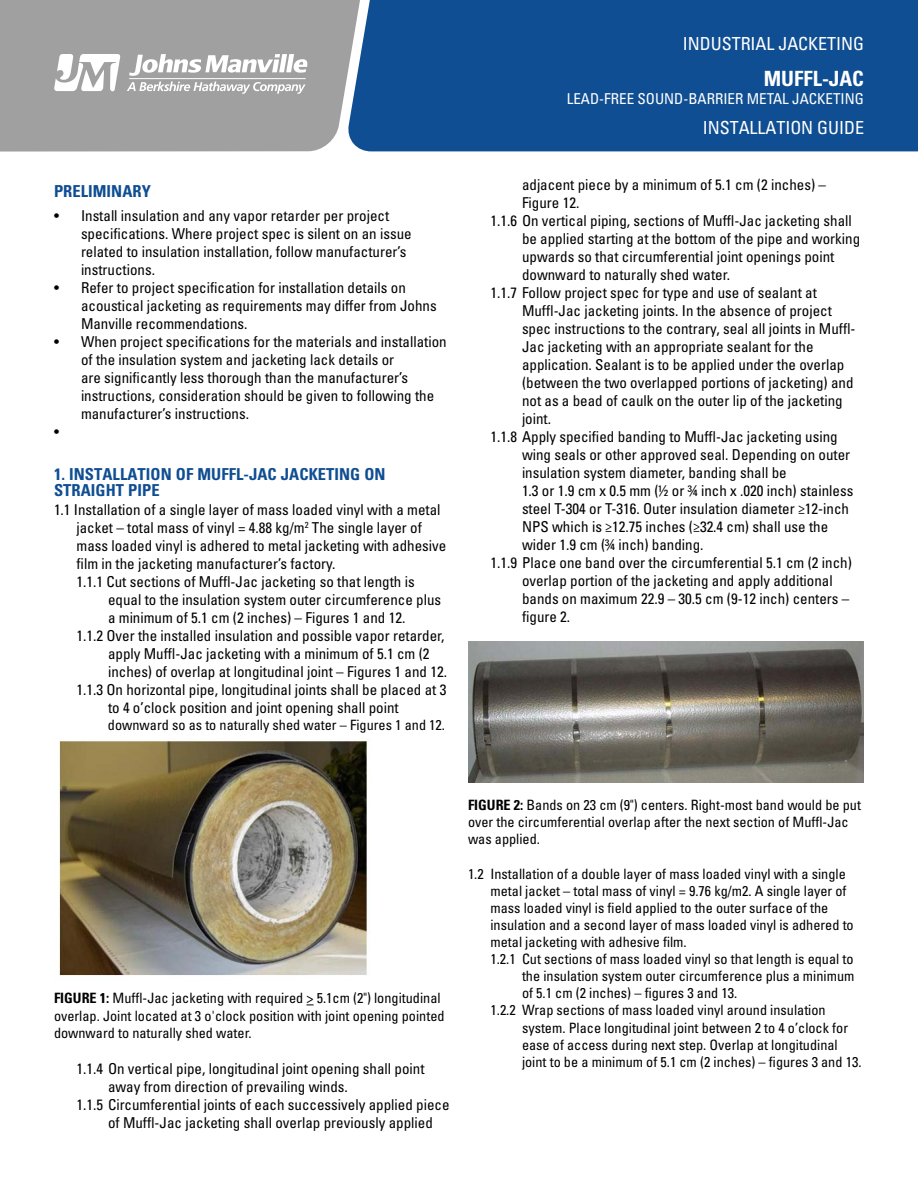
<style>
.page{position:relative;width:918px;height:1188px;background:#fff}
.page>*{position:absolute;margin:0;border:0;box-sizing:border-box;transform-origin:0 0}
.t1{font:700 condensed 21px "Univers LT Std";color:#fff}
.t2{font:condensed 18px "Univers LT Std";letter-spacing:-.005em;color:#fff}
.t3{font:700 condensed 16.5px/16.5px "Univers LT Std";letter-spacing:.005em;color:#0f4e92}
.t4{font:condensed 15px/18px "Univers LT Std";color:#000}
.t5{font:condensed 15px "Univers LT Std";color:#fff}
.t6{font:condensed 14.25px/17.1px "Univers LT Std";color:#000}
.s1{font-weight:700}
</style>
<div class="page">
<div style="left:362px;top:0;width:556px;height:151px;background:#0f4e92"></div>
<div style="left:0;top:0;width:362px;height:152px;background:#a0a0a0"></div>
<svg style="left:129px;top:54px;width:178px;height:22px"></svg>
<svg style="left:54px;top:54px;width:66px;height:37px"></svg>
<svg style="left:127px;top:82px;width:179px;height:12px"></svg>
<hr style="left:129px;top:78px;width:177px;height:1px;background:#fff">
<img style="left:58px;top:740px;width:310px;height:236px">
<img style="left:468px;top:642px;width:396px;height:141px">
<p class="t3" style="left:54px;top:183px;width:98px">PRELIMINARY</p>
<p class="t4" style="left:81px;top:206px;width:332px;text-indent:-27px">• Install insulation and any vapor retarder per project specifications. Where project spec is silent on an issue related to insulation installation, follow manufacturer’s instructions.</p>
<p class="t4" style="left:81px;top:278px;width:357px;text-indent:-27px">• Refer to project specification for installation details on acoustical jacketing as requirements may differ from Johns<br>Manville recommendations.</p>
<p class="t4" style="left:54px;top:332px;width:394px">• When project specifications for the materials and installation</p>
<p class="t4" style="left:81px;top:350px;width:315px">of the insulation system and jacketing lack details or</p>
<p class="t4" style="left:81px;top:368px;width:329px">are significantly less thorough than the manufacturer’s</p>
<p class="t4" style="left:81px;top:386px;width:355px">instructions, consideration should be given to following the</p>
<p class="t4" style="left:81px;top:404px;width:170px">manufacturer’s instructions.</p>
<p class="t4" style="left:54px;top:422px;width:6px">•</p>
<p class="t3" style="left:54px;top:465px;width:333px">1. INSTALLATION OF MUFFL-JAC JACKETING ON<br>STRAIGHT PIPE</p>
<p class="t4" style="left:76px;top:500px;width:371px;text-indent:-22px">1.1 Installation of a single layer of mass loaded vinyl with a metal jacket – total mass of vinyl = 4.88 kg/m<sup>2</sup> The single layer of mass loaded vinyl is adhered to metal jacketing with adhesive film in the jacketing manufacturer’s factory.<br>1.1.1 Cut sections of Muffl-Jac jacketing so that length is</p>
<p class="t4" style="left:108px;top:590px;width:335px">equal to the insulation system outer circumference plus</p>
<p class="t4" style="left:108px;top:608px;width:299px">a minimum of 5.1 cm (2 inches) – Figures 1 and 12.</p>
<p class="t4" style="left:77px;top:626px;width:369px">1.1.2 Over the installed insulation and possible vapor retarder,</p>
<p class="t4" style="left:108px;top:644px;width:323px">apply Muffl-Jac jacketing with a minimum of 5.1 cm (2</p>
<p class="t4" style="left:108px;top:662px;width:341px">inches) of overlap at longitudinal joint – Figures 1 and 12.</p>
<p class="t4" style="left:77px;top:680px;width:371px">1.1.3 On horizontal pipe, longitudinal joints shall be placed at 3</p>
<p class="t4" style="left:108px;top:698px;width:292px">to 4 o’clock position and joint opening shall point</p>
<p class="t6" style="left:108px;top:716px;width:339px">downward so as to naturally shed water – Figures 1 and 12.</p>
<p class="t2" style="left:683px;top:32px;width:183px">INDUSTRIAL JACKETING</p>
<h1 class="t1" style="left:764px;top:65px;width:102px">MUFFL-JAC</h1>
<p class="t5" style="left:567px;top:89px;width:299px">LEAD-FREE SOUND-BARRIER METAL JACKETING</p>
<p class="t2" style="left:703px;top:116px;width:163px">INSTALLATION GUIDE</p>
<p class="t4" style="left:522px;top:176px;width:306px">adjacent piece by a minimum of 5.1 cm (2 inches) –</p>
<p class="t4" style="left:522px;top:194px;width:59px">Figure 12.</p>
<p class="t4" style="left:491px;top:212px;width:363px">1.1.6 On vertical piping, sections of Muffl-Jac jacketing shall</p>
<p class="t4" style="left:522px;top:230px;width:340px">be applied starting at the bottom of the pipe and working</p>
<p class="t4" style="left:522px;top:248px;width:314px">upwards so that circumferential joint openings point</p>
<p class="t4" style="left:522px;top:266px;width:210px">downward to naturally shed water.</p>
<p class="t4" style="left:491px;top:284px;width:328px">1.1.7 Follow project spec for type and use of sealant at</p>
<p class="t4" style="left:522px;top:302px;width:311px">Muffl-Jac jacketing joints. In the absence of project</p>
<p class="t4" style="left:522px;top:320px;width:335px">spec instructions to the contrary, seal all joints in Muffl-</p>
<p class="t4" style="left:522px;top:338px;width:293px">Jac jacketing with an appropriate sealant for the</p>
<p class="t4" style="left:522px;top:356px;width:324px">application. Sealant is to be applied under the overlap</p>
<p class="t4" style="left:522px;top:374px;width:333px">(between the two overlapped portions of jacketing) and</p>
<p class="t4" style="left:522px;top:392px;width:322px">not as a bead of caulk on the outer lip of the jacketing</p>
<p class="t4" style="left:522px;top:410px;width:31px">joint.</p>
<p class="t4" style="left:491px;top:428px;width:349px">1.1.8 Apply specified banding to Muffl-Jac jacketing using</p>
<p class="t4" style="left:522px;top:446px;width:330px">wing seals or other approved seal. Depending on outer</p>
<p class="t4" style="left:522px;top:464px;width:266px">insulation system diameter, banding shall be</p>
<p class="t4" style="left:522px;top:482px;width:333px">1.3 or 1.9 cm x 0.5 mm (½ or ¾ inch x .020 inch) stainless</p>
<p class="t4" style="left:522px;top:500px;width:329px">steel T-304 or T-316. Outer insulation diameter ≥12-inch</p>
<p class="t4" style="left:522px;top:518px;width:308px">NPS which is ≥12.75 inches (≥32.4 cm) shall use the</p>
<p class="t4" style="left:522px;top:536px;width:183px">wider 1.9 cm (¾ inch) banding.</p>
<p class="t4" style="left:491px;top:554px;width:363px">1.1.9 Place one band over the circumferential 5.1 cm (2 inch)</p>
<p class="t4" style="left:522px;top:572px;width:312px">overlap portion of the jacketing and apply additional</p>
<p class="t4" style="left:522px;top:590px;width:329px">bands on maximum 22.9 – 30.5 cm (9-12 inch) centers –</p>
<p class="t4" style="left:522px;top:608px;width:50px">figure 2.</p>
<p class="t6" style="left:54px;top:990px;width:392px"><span class="s1">FIGURE 1:</span> Muffl-Jac jacketing with required &gt; 5.1cm (2") longitudinal overlap. Joint located at 3 o'clock position with joint opening pointed downward to naturally shed water.</p>
<p class="t4" style="left:76px;top:1059px;width:350px">1.1.4 On vertical pipe, longitudinal joint opening shall point</p>
<p class="t4" style="left:108px;top:1077px;width:241px">away from direction of prevailing winds.</p>
<p class="t4" style="left:76px;top:1095px;width:375px">1.1.5 Circumferential joints of each successively applied piece</p>
<p class="t4" style="left:108px;top:1113px;width:326px">of Muffl-Jac jacketing shall overlap previously applied</p>
<p class="t6" style="left:468px;top:796px;width:394px"><span class="s1">FIGURE 2:</span> Bands on 23 cm (9") centers. Right-most band would be put over the circumferential overlap after the next section of Muffl-Jac was applied.</p>
<p class="t6" style="left:468px;top:865px;width:379px">1.2 Installation of a double layer of mass loaded vinyl with a single</p>
<p class="t6" style="left:491px;top:882px;width:358px">metal jacket – total mass of vinyl = 9.76 kg/m2. A single layer of</p>
<p class="t6" style="left:491px;top:899px;width:339px">mass loaded vinyl is field applied to the outer surface of the</p>
<p class="t6" style="left:491px;top:916px;width:365px">insulation and a second layer of mass loaded vinyl is adhered to</p>
<p class="t6" style="left:491px;top:933px;width:198px">metal jacketing with adhesive film.</p>
<p class="t6" style="left:491px;top:950px;width:365px">1.2.1 Cut sections of mass loaded vinyl so that length is equal to</p>
<p class="t6" style="left:522px;top:967px;width:334px">the insulation system outer circumference plus a minimum</p>
<p class="t6" style="left:522px;top:985px;width:217px">of 5.1 cm (2 inches) – figures 3 and 13.</p>
<p class="t6" style="left:491px;top:1002px;width:337px">1.2.2 Wrap sections of mass loaded vinyl around insulation</p>
<p class="t6" style="left:522px;top:1019px;width:328px">system. Place longitudinal joint between 2 to 4 o’clock for</p>
<p class="t6" style="left:522px;top:1036px;width:317px">ease of access during next step. Overlap at longitudinal</p>
<p class="t6" style="left:522px;top:1053px;width:341px">joint to be a minimum of 5.1 cm (2 inches) – figures 3 and 13.</p>
</div>
